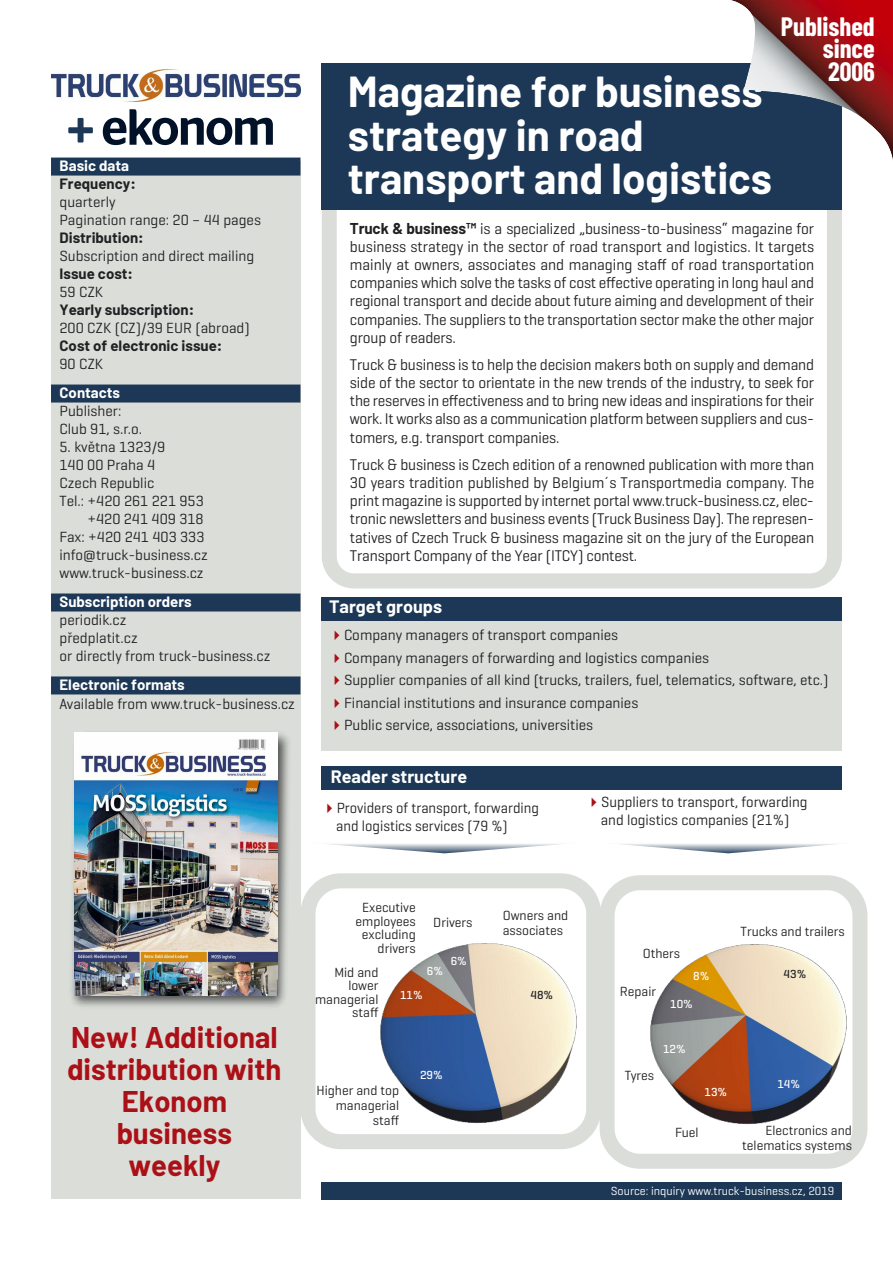
<style>
.page{position:relative;width:893px;height:1263px;background:#fff}
.page>*{position:absolute;margin:0;border:0;box-sizing:border-box;transform-origin:0 0}
.t1{font:600 55.65px "Geogrotesque";color:#1c3856}
.t2{font:700 43.5px/43.5px "Barlow";color:#fff}
.t3{font:700 30px/32px "Barlow";color:#ab1017;text-align:center}
.t4{font:700 26.55px/22px "Barlow Condensed";color:#fff;text-align:justify}
.t5{font:700 18px "Barlow";color:#fff}
.t6{font:15.75px/18.1px "Geogrotesque";letter-spacing:-.01em;color:#212124;text-align:justify}
.t7{font:15px/18px "Geogrotesque";color:#212124}
.t8{font:700 15px "Barlow";color:#212124}
.t9{font:15px/18px "Geogrotesque";color:#212124;scale:.96 1}
.t10{font:700 15px "Barlow";color:#fff}
.t11{font:13.5px/13.5px "Geogrotesque";color:#212124;text-align:right}
.t12{font:12px "Geogrotesque";color:#fff}
.t13{font:500 11.85px "Geogrotesque";color:#fff}
.t14{font:500 11.85px "Geogrotesque";color:#212124}
.s1{font-family:"Barlow";font-weight:700}
.s2{color:#ab1017}
</style>
<div class="page">
<svg style="left:300px;top:873px;width:300px;height:276px"></svg>
<svg style="left:600px;top:875px;width:267px;height:294px"></svg>
<svg style="left:322px;top:210px;width:520px;height:378px"></svg>
<div style="left:322px;top:64px;width:520px;height:146px;background:#1c3856"></div>
<div style="left:322px;top:1182px;width:520px;height:17px;background:#1c3856"></div>
<div style="left:322px;top:597px;width:520px;height:154px;background:#dbddd8"></div>
<div style="left:51px;top:162px;width:249px;height:1037px;background:#dbddd8"></div>
<div style="left:51px;top:158px;width:249px;height:18px;background:#1c3856"></div>
<div style="left:51px;top:384px;width:249px;height:18px;background:#1c3856"></div>
<div style="left:51px;top:593px;width:249px;height:18px;background:#1c3856"></div>
<div style="left:51px;top:676px;width:249px;height:18px;background:#1c3856"></div>
<img style="left:379px;top:943px;width:198px;height:181px">
<img style="left:649px;top:945px;width:198px;height:181px">
<svg style="left:329px;top:844px;width:231px;height:9px"></svg>
<svg style="left:621px;top:844px;width:214px;height:9px"></svg>
<div style="left:322px;top:597px;width:520px;height:23px;background:#1c3856"></div>
<div style="left:322px;top:766px;width:520px;height:24px;background:#1c3856"></div>
<img style="left:730px;top:0;width:163px;height:160px">
<img style="left:51px;top:70px;width:249px;height:31px">
<svg style="left:103px;top:109px;width:170px;height:36px"></svg>
<img style="left:71px;top:732px;width:218px;height:275px">
<img style="left:75px;top:733px;width:202px;height:262px">
<h1 class="t1" style="left:65px;top:111px;width:33px">+</h1>
<p class="t10" style="left:60px;top:157px;width:71px">Basic data</p>
<p class="t8" style="left:60px;top:175px;width:78px">Frequency:</p>
<p class="t7" style="left:60px;top:195px;width:203px">quarterly<br>Pagination range: 20 – 44 pages</p>
<p class="t8" style="left:60px;top:229px;width:86px">Distribution:</p>
<p class="t7" style="left:60px;top:249px;width:196px">Subscription and direct mailing</p>
<p class="t8" style="left:60px;top:265px;width:75px">Issue cost:</p>
<p class="t7" style="left:60px;top:285px;width:45px">59 CZK</p>
<p class="t8" style="left:60px;top:301px;width:136px">Yearly subscription:</p>
<p class="t7" style="left:60px;top:321px;width:192px">200 CZK (CZ)/39 EUR (abroad)</p>
<p class="t8" style="left:60px;top:337px;width:164px">Cost of electronic issue:</p>
<p class="t7" style="left:60px;top:357px;width:45px">90 CZK</p>
<p class="t10" style="left:60px;top:384px;width:62px">Contacts</p>
<p class="t7" style="left:60px;top:404px;width:84px">Publisher:<br>Club 91, s.r.o.</p>
<p class="t7" style="left:60px;top:440px;width:107px">5. května 1323/9</p>
<p class="t7" style="left:60px;top:458px;width:97px">140 00 Praha 4</p>
<p class="t7" style="left:60px;top:476px;width:96px">Czech Republic</p>
<p class="t7" style="left:60px;top:494px;width:146px">Tel.: +420 261 221 953</p>
<p class="t7" style="left:87px;top:512px;width:118px">+420 241 409 318</p>
<p class="t7" style="left:60px;top:530px;width:147px">Fax: +420 241 403 333</p>
<p class="t7" style="left:60px;top:548px;width:150px">info@truck-business.cz</p>
<p class="t7" style="left:60px;top:566px;width:146px">www.truck-business.cz</p>
<p class="t10" style="left:60px;top:592px;width:134px">Subscription orders</p>
<p class="t7" style="left:60px;top:613px;width:212px">periodik.cz<br>předplatit.cz<br>or directly from truck-business.cz</p>
<p class="t10" style="left:60px;top:675px;width:127px">Electronic formats</p>
<p class="t7" style="left:60px;top:696px;width:237px">Available from www.truck-business.cz</p>
<h3 class="t4" style="left:823px;top:15px;width:54px;text-indent:-42px">Published since 2006</h3>
<h2 class="t2" style="left:348px;top:70px;width:426px">Magazine for business strategy in road transport and logistics</h2>
<p class="t6" style="left:350px;top:221px;width:466px"><span class="s1">Truck &amp; business™</span> is a specialized „business-to-business“ magazine for business strategy in the sector of road transport and logistics. It targets mainly at owners, associates and managing staff of road transportation companies which solve the tasks of cost effective operating in long haul and regional transport and decide about future aiming and development of their companies. The suppliers to the transportation sector make the other major group of readers.</p>
<p class="t6" style="left:350px;top:357px;width:466px">Truck &amp; business is to help the decision makers both on supply and demand side of the sector to orientate in the new trends of the industry, to seek for the reserves in effectiveness and to bring new ideas and inspirations for their work. It works also as a communication platform between suppliers and cus&shy;tomers, e.g. transport companies.</p>
<p class="t6" style="left:350px;top:457px;width:466px">Truck &amp; business is Czech edition of a renowned publication with more than 30 years tradition published by Belgium´s Transportmedia company. The print magazine is supported by internet portal www.truck-business.cz, elec&shy;tronic newsletters and business events (Truck Business Day). The represen&shy;tatives of Czech Truck &amp; business magazine sit on the jury of the European Transport Company of the Year (ITCY) contest.</p>
<p class="t5" style="left:329px;top:596px;width:115px">Target groups</p>
<p class="t7" style="left:329px;top:628px;width:291px"><span class="s2">✔</span>Company managers of transport companies</p>
<p class="t7" style="left:329px;top:650px;width:382px"><span class="s2">✔</span>Company managers of forwarding and logistics companies</p>
<p class="t7" style="left:329px;top:673px;width:501px"><span class="s2">✔</span>Supplier companies of all kind (trucks, trailers, fuel, telematics, software, etc.)</p>
<p class="t7" style="left:329px;top:695px;width:311px"><span class="s2">✔</span>Financial institutions and insurance companies</p>
<p class="t7" style="left:329px;top:718px;width:266px"><span class="s2">✔</span>Public service, associations, universities</p>
<p class="t5" style="left:331px;top:766px;width:138px">Reader structure</p>
<p class="t9" style="left:336px;top:801px;width:213px;text-indent:-14px"><span class="s2">✔</span>Providers of transport, forwarding and logistics services (79 %)</p>
<p class="t7" style="left:586px;top:794px;width:223px;text-align:center"><span class="s2">✔</span>Suppliers to transport, forwarding and logistics companies (21%)</p>
<h3 class="t3" style="left:67px;top:1021px;width:216px">New! Additional distribution with<br>Ekonom business weekly</h3>
<p class="t11" style="left:356px;top:902px;width:62px">Executive employees excluding drivers</p>
<p class="t11" style="left:315px;top:967px;width:65px">Mid and lower managerial staff</p>
<p class="t11" style="left:433px;top:916px;width:41px">Drivers</p>
<p class="t13" style="left:451px;top:957px;width:18px">6%</p>
<p class="t13" style="left:427px;top:966px;width:18px">6%</p>
<p class="t13" style="left:400px;top:991px;width:24px">11%</p>
<p class="t11" style="left:316px;top:1084px;width:84px;line-height:15px">Higher and top managerial staff</p>
<p class="t13" style="left:420px;top:1070px;width:24px">29%</p>
<p class="t11" style="left:503px;top:909px;width:67px;line-height:15px;text-align:left">Owners and associates</p>
<p class="t14" style="left:530px;top:991px;width:24px">48%</p>
<p class="t11" style="left:741px;top:926px;width:106px">Trucks and trailers</p>
<p class="t11" style="left:643px;top:948px;width:39px">Others</p>
<p class="t11" style="left:620px;top:986px;width:38px">Repair</p>
<p class="t13" style="left:693px;top:972px;width:18px">8%</p>
<p class="t14" style="left:784px;top:970px;width:24px">43%</p>
<p class="t13" style="left:670px;top:1000px;width:24px">10%</p>
<p class="t11" style="left:625px;top:1070px;width:31px">Tyres</p>
<p class="t13" style="left:663px;top:1045px;width:24px">12%</p>
<p class="t13" style="left:704px;top:1088px;width:24px">13%</p>
<p class="t11" style="left:675px;top:1127px;width:25px">Fuel</p>
<p class="t13" style="left:777px;top:1080px;width:24px">14%</p>
<p class="t11" style="left:742px;top:1124px;width:111px;line-height:15px">Electronics and telematics systems</p>
<p class="t12" style="left:611px;top:1186px;width:225px">Source: inquiry www.truck-business.cz, 2019</p>
</div>
